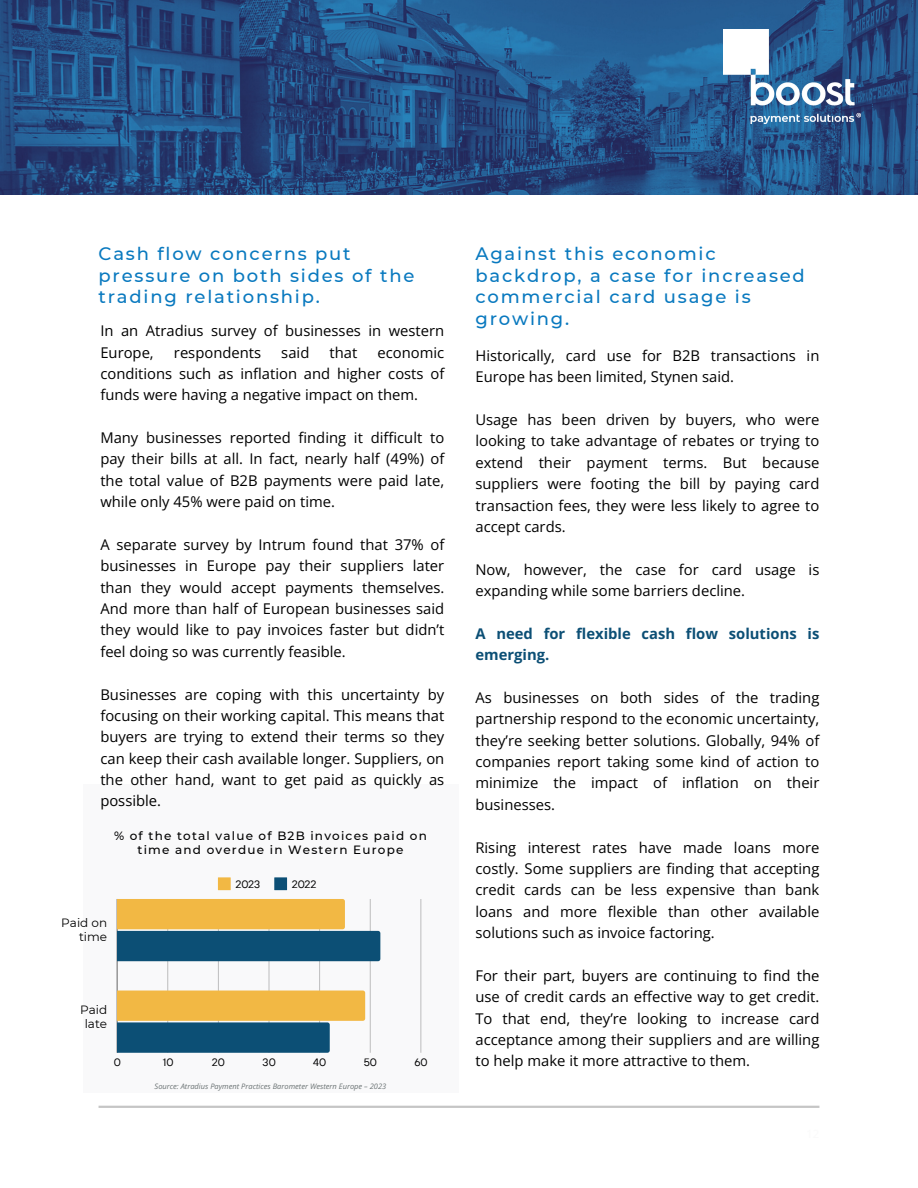
<style>
.page{position:relative;width:918px;height:1188px;background:#fff}
.page>*{position:absolute;margin:0;border:0;box-sizing:border-box;transform-origin:0 0}
.t1{font:500 18px/21.3px "Montserrat";letter-spacing:.1em;color:#0979bf}
.t2{font:14.85px/21.3px "Open Sans";color:#000;text-align:justify}
.t3{font:700 14.85px/21.3px "Open Sans";color:#0c4f75}
.t4{font:500 12px/14px "Montserrat";letter-spacing:.1em;color:#000;text-align:center}
.t5{font:12px/14px "Montserrat";color:#000;text-align:right}
.t6{font:10.65px "TT Interphases";letter-spacing:-.01em;color:#000}
.t7{font:italic 7.5px "Open Sans";color:#6b7374}
</style>
<div class="page">
<div style="left:83px;top:784px;width:376px;height:309px;background:#f9f9fa"></div>
<hr style="left:99px;top:1106px;width:720px;height:2px;background:#b2b2b2">
<img style="left:0;top:0;width:918px;height:194px">
<img style="left:723px;top:29px;width:137px;height:95px">
<svg style="left:218px;top:877px;width:13px;height:13px"></svg>
<svg style="left:274px;top:877px;width:13px;height:13px"></svg>
<hr style="left:167px;top:899px;width:1px;height:154px;background:#000">
<hr style="left:218px;top:899px;width:1px;height:154px;background:#000">
<hr style="left:269px;top:899px;width:1px;height:154px;background:#000">
<hr style="left:319px;top:899px;width:1px;height:154px;background:#000">
<hr style="left:370px;top:899px;width:1px;height:154px;background:#000">
<hr style="left:421px;top:899px;width:1px;height:154px;background:#000">
<hr style="left:117px;top:899px;width:1px;height:154px;background:#000">
<svg style="left:117px;top:899px;width:263px;height:62px;background:#828a6c"></svg>
<svg style="left:117px;top:991px;width:248px;height:62px;background:#92926a"></svg>
<h3 class="t1" style="left:99px;top:243px;width:317px">Cash flow concerns put pressure on both sides of the trading relationship.</h3>
<h3 class="t2" style="left:100px;top:320px;width:345px">In an Atradius survey of businesses in western<br>Europe,</h3>
<h3 class="t2" style="left:174px;top:341px;width:89px">respondents</h3>
<h3 class="t2" style="left:281px;top:341px;width:30px">said</h3>
<h3 class="t2" style="left:330px;top:341px;width:29px">that</h3>
<h3 class="t2" style="left:100px;top:341px;width:345px;text-indent:277px">economic conditions such as inflation and higher costs of funds were having a negative impact on them.</h3>
<h3 class="t2" style="left:100px;top:427px;width:345px">Many businesses reported finding it difficult to pay their bills at all. In fact, nearly half (49%) of the total value of B2B payments were paid late, while only 45% were paid on time.</h3>
<h3 class="t2" style="left:100px;top:534px;width:345px">A separate survey by Intrum found that 37% of businesses in Europe pay their suppliers later than they would accept payments themselves.<br>And more than half of European businesses said they would like to pay invoices faster but didn’t feel doing so was currently feasible.</h3>
<h3 class="t2" style="left:100px;top:683px;width:345px">Businesses are coping with this uncertainty by focusing on their working capital. This means that buyers are trying to extend their terms so they can keep their cash available longer. Suppliers, on the other hand, want to get paid as quickly as possible.</h3>
<h2 class="t4" style="left:114px;top:829px;width:314px">% of the total value of B2B invoices paid on time and overdue in Western Europe</h2>
<h3 class="t5" style="left:61px;top:916px;width:47px">Paid on time</h3>
<p class="t5" style="left:80px;top:1002px;width:29px;text-align:center">Paid late</p>
<p class="t6" style="left:236px;top:877px;width:26px">2023</p>
<p class="t6" style="left:292px;top:877px;width:26px">2022</p>
<p class="t6" style="left:114px;top:1056px;width:9px">0</p>
<p class="t6" style="left:163px;top:1056px;width:12px">10</p>
<p class="t6" style="left:212px;top:1056px;width:14px">20</p>
<p class="t6" style="left:263px;top:1056px;width:15px">30</p>
<p class="t6" style="left:313px;top:1056px;width:15px">40</p>
<p class="t6" style="left:364px;top:1056px;width:15px">50</p>
<p class="t6" style="left:414px;top:1056px;width:15px">60</p>
<h3 class="t7" style="left:155px;top:1081px;width:233px">Source: Atradius Payment Practices Barometer Western Europe – 2023</h3>
<h3 class="t1" style="left:475px;top:243px;width:331px">Against this economic backdrop, a case for increased commercial card usage is growing.</h3>
<h4 class="t2" style="left:475px;top:345px;width:345px">Historically, card use for B2B transactions in<br>Europe has been limited, Stynen said.</h4>
<p class="t2" style="left:475px;top:409px;width:345px">Usage has been driven by buyers, who were looking to take advantage of rebates or trying to extend their payment terms. But because suppliers were footing the bill by paying card transaction fees, they were less likely to agree to accept cards.</p>
<h5 class="t2" style="left:475px;top:558px;width:345px">Now, however, the case for card usage is expanding while some barriers decline.</h5>
<h5 class="t3" style="left:475px;top:622px;width:345px">A need for flexible cash flow solutions is emerging.</h5>
<h1 class="t2" style="left:475px;top:687px;width:345px">As businesses on both sides of the trading partnership respond to the economic uncertainty, they’re seeking better solutions. Globally, 94% of companies report taking some kind of action to minimize the impact of inflation on their businesses.</h1>
<h3 class="t2" style="left:475px;top:836px;width:345px">Rising interest rates have made loans more costly. Some suppliers are finding that accepting credit cards can be less expensive than bank loans and more flexible than other available solutions such as invoice factoring.</h3>
<h3 class="t2" style="left:475px;top:964px;width:345px">For their part, buyers are continuing to find the use of credit cards an effective way to get credit.<br>To that end, they’re looking to increase card acceptance among their suppliers and are willing to help make it more attractive to them.</h3>
</div>
